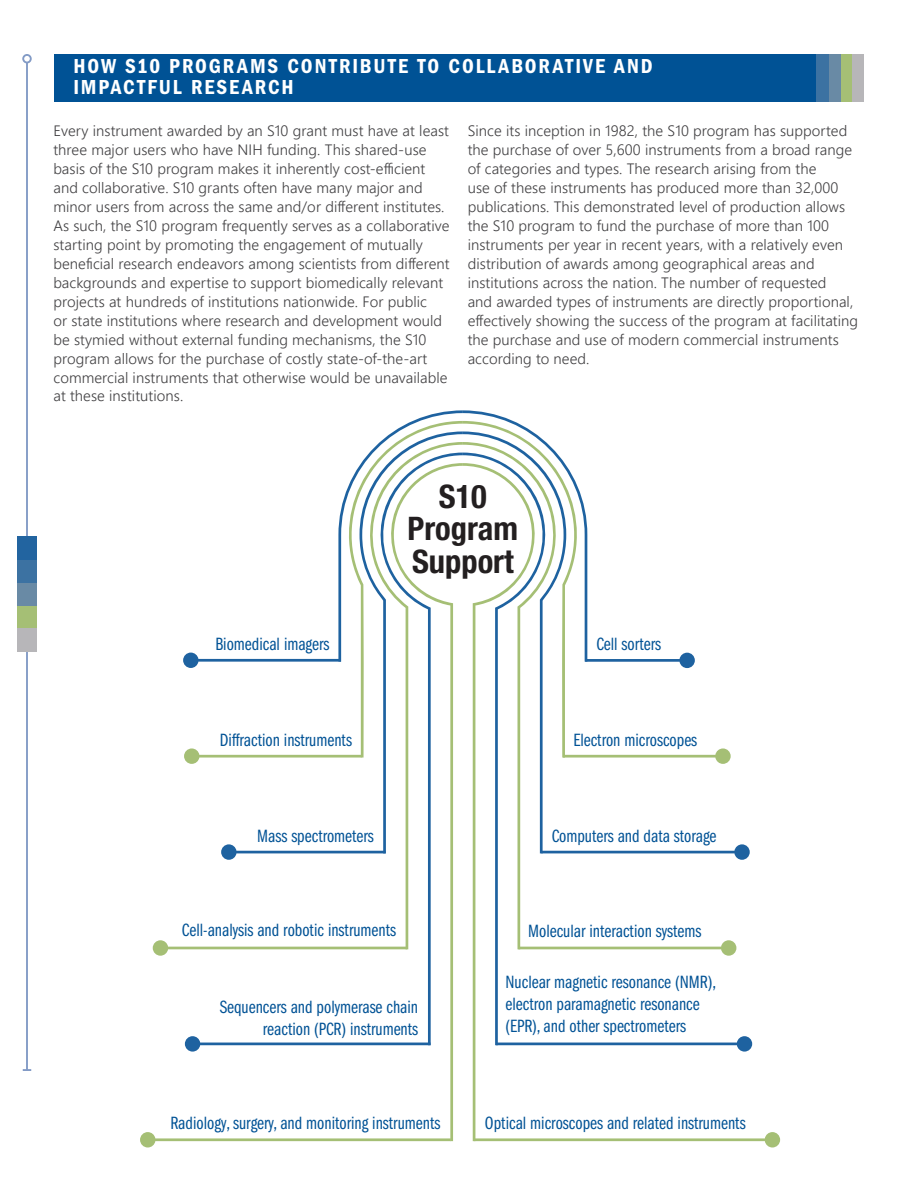
<style>
.page{position:relative;width:918px;height:1188px;background:#fff}
.page>*{position:absolute;margin:0;border:0;box-sizing:border-box;transform-origin:0 0}
.t1{font:700 condensed 32.55px/32.5px "Helvetica Neue LT Std";color:#231f20;text-align:center}
.t2{font:21px/21px "ITC Franklin Gothic Std Dm Cd";letter-spacing:.09em;color:#fff}
.t3{font:18.45px/21.6px "ITC Franklin Gothic Std Bk Cp";color:#005295}
.t4{font:300 15px/18.9px "Segoe UI";letter-spacing:.005em;color:#414042}
</style>
<div class="page">
<hr style="left:26px;top:63px;width:2px;height:1007px;background:#839bc6">
<div style="left:22px;top:54px;width:10px;height:9px;border:2px solid #839bc6;border-radius:50%"></div>
<svg style="left:23px;top:1069px;width:8px;height:2px"></svg>
<div style="left:17px;top:536px;width:20px;height:93px;background:#a5bf75"></div>
<div style="left:17px;top:536px;width:20px;height:70px;background:#698aa5"></div>
<div style="left:17px;top:536px;width:20px;height:47px;background:#3c72a2"></div>
<div style="left:17px;top:629px;width:20px;height:23px;background:#b7b6b9"></div>
<div style="left:17px;top:536px;width:20px;height:23px;background:#1e62a0"></div>
<div style="left:805px;top:54px;width:48px;height:48px;background:#a5bf75"></div>
<div style="left:805px;top:54px;width:36px;height:48px;background:#698aa5"></div>
<svg style="left:815px;top:54px;width:14px;height:48px"></svg>
<div style="left:853px;top:54px;width:11px;height:48px;background:#b7b6b9"></div>
<div style="left:54px;top:54px;width:761px;height:48px;background:#005295"></div>
<svg style="left:450px;top:1045px;width:3px;height:96px"></svg>
<svg style="left:407px;top:949px;width:46px;height:96px"></svg>
<svg style="left:405px;top:860px;width:48px;height:89px"></svg>
<svg style="left:472px;top:1045px;width:24px;height:96px"></svg>
<svg style="left:472px;top:949px;width:46px;height:96px"></svg>
<svg style="left:472px;top:860px;width:49px;height:89px"></svg>
<svg style="left:496px;top:1036px;width:256px;height:16px"></svg>
<svg style="left:185px;top:1036px;width:246px;height:16px"></svg>
<svg style="left:140px;top:1132px;width:311px;height:16px"></svg>
<svg style="left:153px;top:940px;width:254px;height:16px"></svg>
<svg style="left:474px;top:1132px;width:306px;height:16px"></svg>
<svg style="left:518px;top:940px;width:218px;height:16px"></svg>
<svg style="left:183px;top:410px;width:567px;height:450px"></svg>
<h2 class="t2" style="left:73px;top:56px;width:581px">HOW S10 PROGRAMS CONTRIBUTE TO COLLABORATIVE AND<br>IMPACTFUL RESEARCH</h2>
<p class="t4" style="left:53px;top:120px;width:398px">Every instrument awarded by an S10 grant must have at least three major users who have NIH funding. This shared-use basis of the S10 program makes it inherently cost-efficient and collaborative. S10 grants often have many major and minor users from across the same and/or different institutes.<br>As such, the S10 program frequently serves as a collaborative starting point by promoting the engagement of mutually beneficial research endeavors among scientists from different backgrounds and expertise to support biomedically relevant projects at hundreds of institutions nationwide. For public<br>or state institutions where research and development would be stymied without external funding mechanisms, the S10 program allows for the purchase of costly state-of-the-art commercial instruments that otherwise would be unavailable at these institutions.</p>
<p class="t4" style="left:468px;top:120px;width:392px">Since its inception in 1982, the S10 program has supported the purchase of over 5,600 instruments from a broad range of categories and types. The research arising from the<br>use of these instruments has produced more than 32,000 publications. This demonstrated level of production allows the S10 program to fund the purchase of more than 100 instruments per year in recent years, with a relatively even distribution of awards among geographical areas and institutions across the nation. The number of requested<br>and awarded types of instruments are directly proportional, effectively showing the success of the program at facilitating the purchase and use of modern commercial instruments according to need.</p>
<p class="t3" style="left:215px;top:634px;width:116px">Biomedical imagers</p>
<p class="t1" style="left:408px;top:480px;width:112px">S10<br>Program<br>Support</p>
<p class="t3" style="left:596px;top:633px;width:66px">Cell sorters</p>
<p class="t3" style="left:220px;top:729px;width:134px">Diffraction instruments</p>
<p class="t3" style="left:573px;top:729px;width:125px">Electron microscopes</p>
<p class="t3" style="left:257px;top:826px;width:118px">Mass spectrometers</p>
<p class="t3" style="left:182px;top:919px;width:216px">Cell-analysis and robotic instruments</p>
<p class="t3" style="left:220px;top:997px;width:200px;text-align:right">Sequencers and polymerase chain reaction (PCR) instruments</p>
<p class="t3" style="left:552px;top:825px;width:166px">Computers and data storage</p>
<p class="t3" style="left:528px;top:920px;width:175px">Molecular interaction systems</p>
<p class="t3" style="left:506px;top:972px;width:212px">Nuclear magnetic resonance (NMR), electron paramagnetic resonance (EPR), and other spectrometers</p>
<p class="t3" style="left:170px;top:1113px;width:271px">Radiology, surgery, and monitoring instruments</p>
<p class="t3" style="left:485px;top:1113px;width:262px">Optical microscopes and related instruments</p>
</div>
